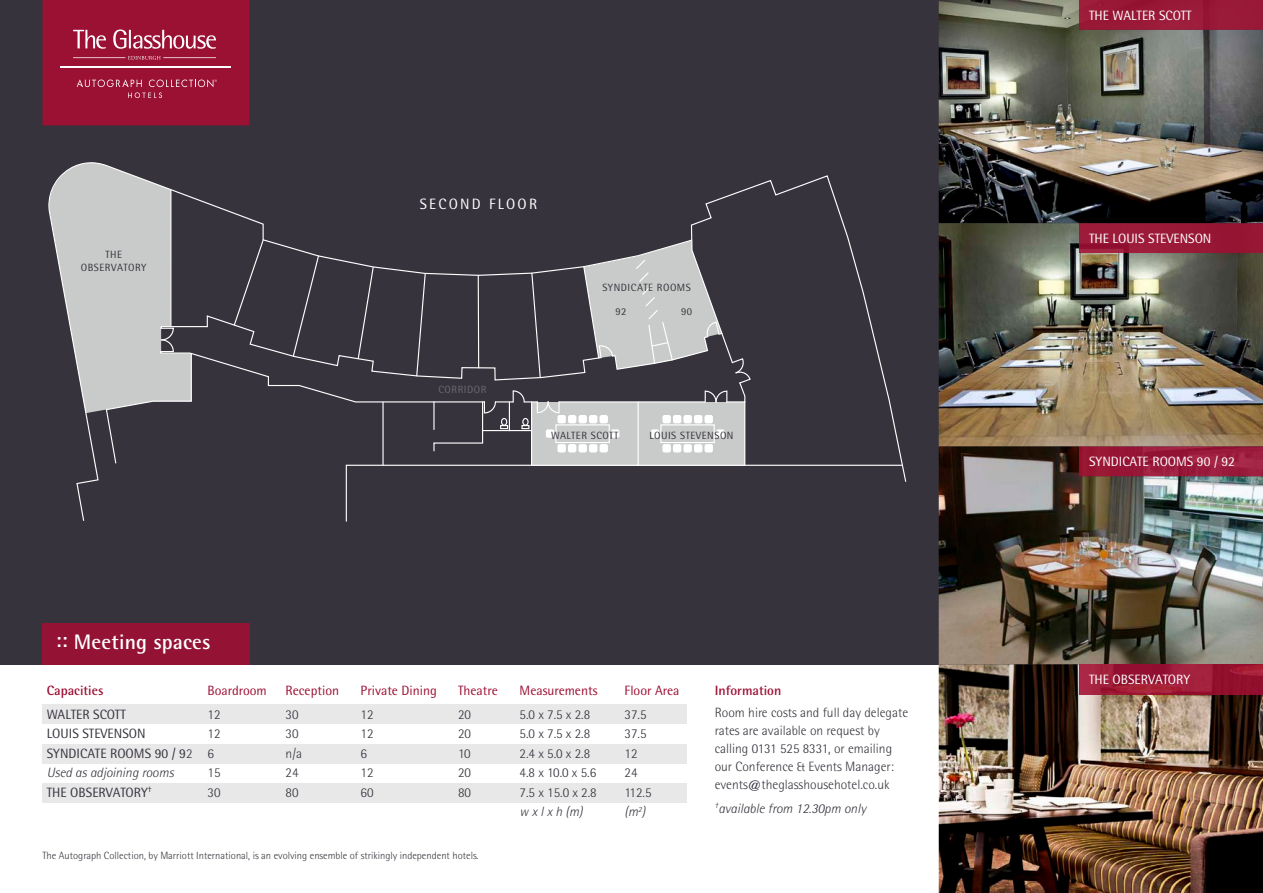
<style>
.page{position:relative;width:1263px;height:893px;background:#fff}
.page>*{position:absolute;margin:0;border:0;box-sizing:border-box;transform-origin:0 0}
.t1{font:700 21px "Rotis Semi Sans";letter-spacing:.01em;color:#fff}
.t2{font:15px "Rotis Semi Sans";letter-spacing:.15em;color:#fff}
.t3{font:300 13.5px/18px "Rotis Semi Sans";color:#36333c}
.t4{font:13.5px "Rotis Semi Sans";color:#fff}
.t5{font:13.5px "Rotis Semi Sans";color:#36333c}
.t6{font:13.5px "Rotis Semi Sans";color:#9d0e33}
.t7{font:italic 300 13.5px "Rotis Semi Sans";color:#36333c}
.t8{font:700 13.5px "Rotis Semi Sans";color:#9d0e33}
.t9{font:300 10.5px "Rotis Semi Sans";color:#36333c}
.t10{font:10.5px/13.5px "Rotis Semi Sans";letter-spacing:.05em;color:#36333c;text-align:center}
.t11{font:10.5px "Rotis Semi Sans";letter-spacing:.05em;color:#6e6971}
.s1{font-weight:300}
</style>
<div class="page">
<div style="left:43px;top:705px;width:644px;height:19px;background:#e9e8e9"></div>
<div style="left:43px;top:744px;width:644px;height:19px;background:#e9e8e9"></div>
<div style="left:43px;top:783px;width:644px;height:20px;background:#e9e8e9"></div>
<div style="left:0;top:0;width:1263px;height:664px;background:#36333c"></div>
<img style="left:939px;top:0;width:324px;height:893px">
<div style="left:43px;top:623px;width:207px;height:41px;background:#941334"></div>
<div style="left:1079px;top:0;width:184px;height:30px;background:#991938"></div>
<img style="left:1079px;top:446px;width:184px;height:30px">
<img style="left:1079px;top:223px;width:184px;height:30px">
<img style="left:1079px;top:664px;width:184px;height:30px">
<svg style="left:43px;top:0;width:207px;height:125px;background:#9f1e3f"></svg>
<hr style="left:73px;top:57px;width:52px;height:1px;background:#fff">
<hr style="left:163px;top:57px;width:53px;height:1px;background:#fff">
<svg style="left:48px;top:162px;width:855px;height:360px"></svg>
<div style="left:599px;top:415px;width:9px;height:8px;background:#fff;border-radius:2px"></div>
<div style="left:589px;top:415px;width:8px;height:8px;background:#fff;border-radius:2px"></div>
<div style="left:578px;top:415px;width:9px;height:8px;background:#fff;border-radius:2px"></div>
<div style="left:568px;top:415px;width:8px;height:8px;background:#fff;border-radius:2px"></div>
<div style="left:557px;top:415px;width:9px;height:8px;background:#fff;border-radius:2px"></div>
<div style="left:599px;top:444px;width:9px;height:8px;background:#fff;border-radius:2px"></div>
<div style="left:589px;top:444px;width:8px;height:8px;background:#fff;border-radius:2px"></div>
<div style="left:578px;top:444px;width:9px;height:8px;background:#fff;border-radius:2px"></div>
<div style="left:568px;top:444px;width:8px;height:8px;background:#fff;border-radius:2px"></div>
<div style="left:557px;top:444px;width:9px;height:8px;background:#fff;border-radius:2px"></div>
<div style="left:546px;top:429px;width:8px;height:9px;background:#fff;border-radius:2px"></div>
<div style="left:611px;top:429px;width:8px;height:9px;background:#fff;border-radius:2px"></div>
<div style="left:660px;top:424px;width:55px;height:19px;border:1px solid #fff"></div>
<div style="left:704px;top:415px;width:9px;height:8px;background:#fff;border-radius:2px"></div>
<div style="left:694px;top:415px;width:8px;height:8px;background:#fff;border-radius:2px"></div>
<div style="left:683px;top:415px;width:9px;height:8px;background:#fff;border-radius:2px"></div>
<div style="left:673px;top:415px;width:8px;height:8px;background:#fff;border-radius:2px"></div>
<div style="left:662px;top:415px;width:9px;height:8px;background:#fff;border-radius:2px"></div>
<div style="left:704px;top:444px;width:9px;height:8px;background:#fff;border-radius:2px"></div>
<div style="left:694px;top:444px;width:8px;height:8px;background:#fff;border-radius:2px"></div>
<div style="left:683px;top:444px;width:9px;height:8px;background:#fff;border-radius:2px"></div>
<div style="left:673px;top:444px;width:8px;height:8px;background:#fff;border-radius:2px"></div>
<div style="left:662px;top:444px;width:9px;height:8px;background:#fff;border-radius:2px"></div>
<div style="left:651px;top:429px;width:8px;height:9px;background:#fff;border-radius:2px"></div>
<div style="left:716px;top:429px;width:8px;height:9px;background:#fff;border-radius:2px"></div>
<p class="t10" style="left:81px;top:247px;width:67px">THE<br>OBSERVATORY</p>
<h1 class="t1" style="left:56px;top:629px;width:157px">:: Meeting spaces</h1>
<p class="t2" style="left:420px;top:195px;width:119px">SECOND FLOOR</p>
<p class="t11" style="left:438px;top:384px;width:50px">CORRIDOR</p>
<p class="t10" style="left:602px;top:280px;width:90px">SYNDICATE ROOMS</p>
<p class="t10" style="left:615px;top:305px;width:13px">92</p>
<p class="t10" style="left:681px;top:305px;width:13px">90</p>
<p class="t10" style="left:551px;top:429px;width:69px">WALTER SCOTT</p>
<p class="t10" style="left:649px;top:429px;width:86px">LOUIS STEVENSON</p>
<p class="t8" style="left:47px;top:682px;width:58px">Capacities</p>
<p class="t6" style="left:208px;top:682px;width:61px">Boardroom</p>
<p class="t6" style="left:286px;top:682px;width:55px">Reception</p>
<p class="t6" style="left:361px;top:682px;width:78px">Private Dining</p>
<p class="t6" style="left:458px;top:682px;width:41px">Theatre</p>
<p class="t6" style="left:520px;top:682px;width:79px">Measurements</p>
<p class="t6" style="left:625px;top:682px;width:56px">Floor Area</p>
<p class="t5" style="left:47px;top:706px;width:81px">WALTER SCOTT</p>
<p class="t3" style="left:208px;top:705px;width:15px">12</p>
<p class="t3" style="left:286px;top:705px;width:15px">30</p>
<p class="t3" style="left:361px;top:705px;width:15px">12</p>
<p class="t3" style="left:458px;top:705px;width:15px">20</p>
<p class="t3" style="left:520px;top:705px;width:72px">5.0 x 7.5 x 2.8</p>
<p class="t3" style="left:625px;top:705px;width:24px">37.5</p>
<p class="t5" style="left:47px;top:726px;width:100px">LOUIS STEVENSON</p>
<p class="t3" style="left:208px;top:725px;width:15px">12</p>
<p class="t3" style="left:286px;top:725px;width:15px">30</p>
<p class="t3" style="left:361px;top:725px;width:15px">12</p>
<p class="t3" style="left:458px;top:725px;width:15px">20</p>
<p class="t3" style="left:520px;top:725px;width:72px">5.0 x 7.5 x 2.8</p>
<p class="t3" style="left:625px;top:725px;width:24px">37.5</p>
<p class="t5" style="left:47px;top:745px;width:169px">SYNDICATE ROOMS 90 / 9<span class="s1">2 6</span></p>
<p class="t3" style="left:286px;top:744px;width:18px">n/a</p>
<p class="t3" style="left:361px;top:744px;width:8px">6</p>
<p class="t3" style="left:458px;top:744px;width:14px">10</p>
<p class="t3" style="left:520px;top:744px;width:72px">2.4 x 5.0 x 2.8</p>
<p class="t3" style="left:625px;top:744px;width:15px">12</p>
<p class="t7" style="left:47px;top:765px;width:129px">Used as adjoining rooms</p>
<p class="t3" style="left:208px;top:764px;width:15px">15</p>
<p class="t3" style="left:286px;top:764px;width:15px">24</p>
<p class="t3" style="left:361px;top:764px;width:15px">12</p>
<p class="t3" style="left:458px;top:764px;width:15px">20</p>
<p class="t3" style="left:520px;top:764px;width:78px">4.8 x 10.0 x 5.6</p>
<p class="t3" style="left:625px;top:764px;width:15px">24</p>
<p class="t5" style="left:47px;top:784px;width:107px">THE OBSERVATORY<sup>†</sup></p>
<p class="t3" style="left:208px;top:783px;width:15px">30</p>
<p class="t3" style="left:286px;top:783px;width:15px">80</p>
<p class="t3" style="left:361px;top:783px;width:15px">60</p>
<p class="t3" style="left:458px;top:783px;width:15px">80</p>
<p class="t3" style="left:520px;top:783px;width:79px">7.5 x 15.0 x 2.8</p>
<p class="t3" style="left:625px;top:783px;width:29px">112.5</p>
<p class="t7" style="left:520px;top:804px;width:65px">w x l x h (m)</p>
<p class="t7" style="left:625px;top:804px;width:22px">(m<sup>2</sup>)</p>
<p class="t9" style="left:43px;top:849px;width:437px">The Autograph Collection, by Marriott International, is an evolving ensemble of strikingly independent hotels.</p>
<p class="t8" style="left:715px;top:682px;width:68px">Information</p>
<p class="t3" style="left:715px;top:703px;width:195px">Room hire costs and full day delegate rates are available on request by calling 0131 525 8331, or emailing our Conference &amp; Events Manager: events@theglasshousehotel.co.uk</p>
<p class="t7" style="left:715px;top:800px;width:153px"><sup>†</sup>available from 12.30pm only</p>
<p class="t4" style="left:1089px;top:7px;width:104px">THE WALTER SCOTT</p>
<p class="t4" style="left:1089px;top:230px;width:124px">THE LOUIS STEVENSON</p>
<p class="t4" style="left:1089px;top:453px;width:147px">SYNDICATE ROOMS 90 / 92</p>
<p class="t4" style="left:1089px;top:671px;width:103px">THE OBSERVATORY</p>
</div>
